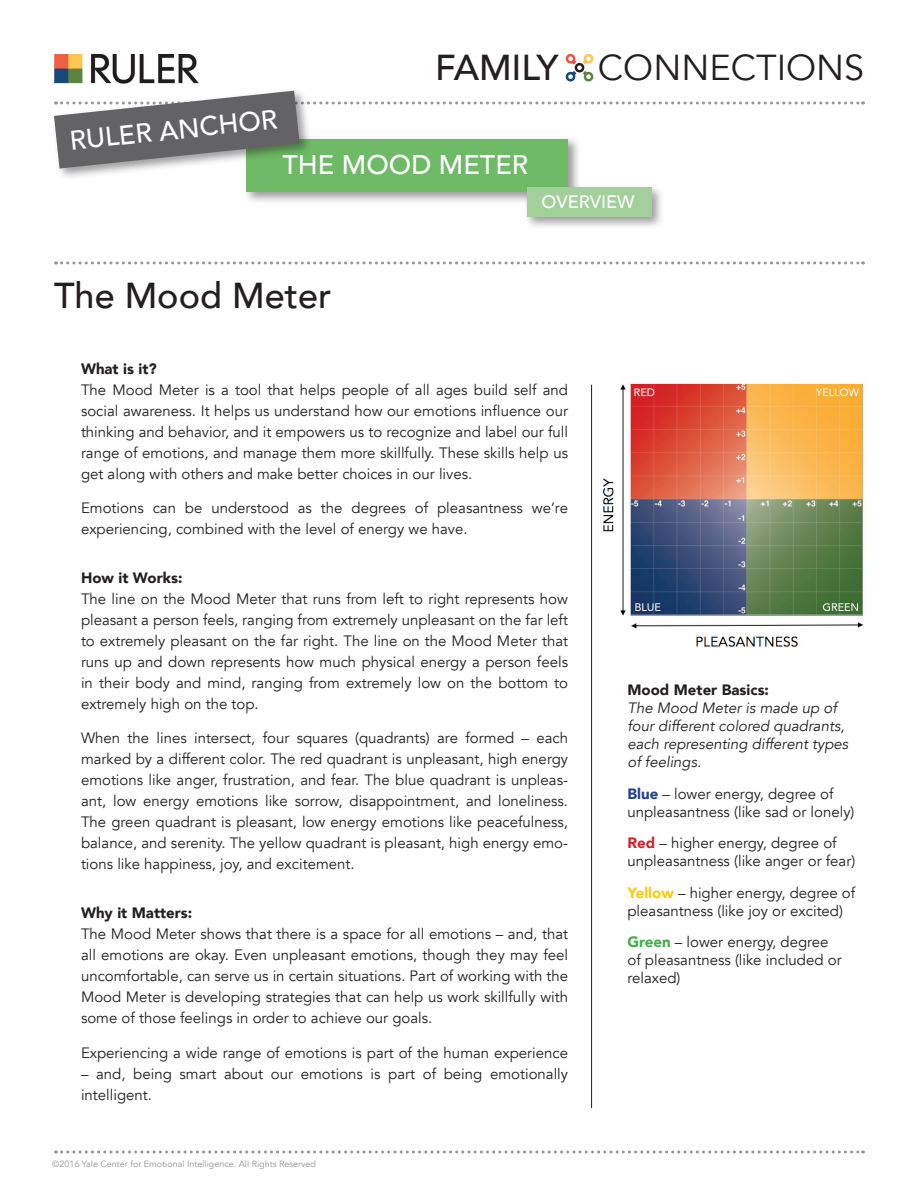
<style>
.page{position:relative;width:918px;height:1188px;background:#fff}
.page>*{position:absolute;margin:0;border:0;box-sizing:border-box;transform-origin:0 0}
.t1{font:36px "Avenir";color:#231f20}
.t2{font:500 36px "Avenir";color:#231f20}
.t3{font:500 27px "Avenir";color:#fff}
.t4{font:500 18px "Avenir";color:#fff}
.t5{font:15px/21px "Avenir";color:#231f20}
.t6{font:italic 15px/18px "Avenir";color:#231f20}
.t7{font:900 15px "Avenir";color:#231f20}
.t8{font:9px "Avenir";color:#939598}
.s1{font-weight:500}
.s2{font-weight:900;color:#253f8e}
.s3{font-weight:900;color:#d1232a}
.s4{font-weight:900;color:#feca0a}
.s5{font-weight:900;color:#40ae49}
</style>
<div class="page">
<hr style="left:591px;top:385px;width:1px;height:723px;background:#231f20">
<svg style="left:56px;top:1151px;width:807px;height:3px"></svg>
<svg style="left:56px;top:261px;width:807px;height:3px"></svg>
<img style="left:54px;top:54px;width:145px;height:30px">
<svg style="left:565px;top:53px;width:29px;height:29px"></svg>
<div style="left:573px;top:61px;width:13px;height:13px;border:5px solid #fff;border-radius:50%"></div>
<div style="left:576px;top:64px;width:7px;height:7px;background:#fff;border-radius:50%"></div>
<div style="left:575px;top:63px;width:9px;height:10px;border:3px solid #231f20;border-radius:50%"></div>
<div style="left:244px;top:135px;width:337px;height:69px;background:#231f20;opacity:.45"></div>
<div style="left:247px;top:139px;width:321px;height:52px;background:#6eba66"></div>
<div style="left:51px;top:88px;width:261px;height:93px;background:#231f20;opacity:.45"></div>
<svg style="left:54px;top:91px;width:809px;height:78px"></svg>
<div style="left:523px;top:184px;width:141px;height:46px;background:#231f20;opacity:.45"></div>
<div style="left:527px;top:188px;width:125px;height:29px;background:#a3cf9a"></div>
<img style="left:602px;top:383px;width:261px;height:264px">
<p class="t3" style="left:67px;top:117px;width:210px;rotate:-6deg">RULER ANCHOR</p>
<h1 class="t1" style="left:435px;top:47px;width:431px"><span class="s1">FAMILY</span> CONNECTIONS</h1>
<p class="t3" style="left:282px;top:141px;width:247px">THE MOOD METER</p>
<p class="t4" style="left:542px;top:186px;width:94px">OVERVIEW</p>
<h1 class="t2" style="left:54px;top:265px;width:279px">The Mood Meter</h1>
<p class="t7" style="left:81px;top:355px;width:77px">What is it?</p>
<p class="t5" style="left:81px;top:379px;width:489px">The Mood Meter is a tool that helps people of all ages build self and</p>
<p class="t5" style="left:81px;top:400px;width:489px">social awareness. It helps us understand how our emotions influence our</p>
<p class="t5" style="left:81px;top:421px;width:489px;text-align:justify">thinking and behavior, and it empowers us to recognize and label our full range of emotions, and manage them more skillfully. These skills help us get along with others and make better choices in our lives.</p>
<p class="t5" style="left:81px;top:498px;width:489px">Emotions can be understood as the degrees of pleasantness we’re experiencing, combined with the level of energy we have.</p>
<p class="t7" style="left:81px;top:565px;width:103px">How it Works:</p>
<p class="t5" style="left:81px;top:588px;width:489px;text-align:justify">The line on the Mood Meter that runs from left to right represents how pleasant a person feels, ranging from extremely unpleasant on the far left to extremely pleasant on the far right. The line on the Mood Meter that runs up and down represents how much physical energy a person feels in their body and mind, ranging from extremely low on the bottom to extremely high on the top.</p>
<p class="t5" style="left:81px;top:728px;width:489px;text-align:justify">When the lines intersect, four squares (quadrants) are formed – each marked by a different color. The red quadrant is unpleasant, high energy emotions like anger, frustration, and fear. The blue quadrant is unpleas&shy;ant, low energy emotions like sorrow, disappointment, and loneliness.<br>The green quadrant is pleasant, low energy emotions like peacefulness, balance, and serenity. The yellow quadrant is pleasant, high energy emo&shy;tions like happiness, joy, and excitement.</p>
<p class="t7" style="left:81px;top:900px;width:113px">Why it Matters:</p>
<p class="t5" style="left:81px;top:924px;width:489px;text-align:justify">The Mood Meter shows that there is a space for all emotions – and, that all emotions are okay. Even unpleasant emotions, though they may feel uncomfortable, can serve us in certain situations. Part of working with the Mood Meter is developing strategies that can help us work skillfully with some of those feelings in order to achieve our goals.</p>
<p class="t5" style="left:81px;top:1042px;width:489px">Experiencing a wide range of emotions is part of the human experience</p>
<p class="t5" style="left:81px;top:1063px;width:489px">– and, being smart about our emotions is part of being emotionally intelligent.</p>
<p class="t8" style="left:52px;top:1159px;width:265px">©2016 Yale Center for Emotional Intelligence. All Rights Reserved</p>
<p class="t7" style="left:627px;top:677px;width:143px">Mood Meter Basics:</p>
<p class="t6" style="left:627px;top:700px;width:222px">The Mood Meter is made up of four different colored quadrants, each representing different types of feelings.</p>
<p class="t5" style="left:627px;top:785px;width:228px;line-height:18px"><span class="s2">Blue</span> – lower energy, degree of unpleasantness (like sad or lonely)</p>
<p class="t5" style="left:627px;top:835px;width:229px;line-height:18px"><span class="s3">Red</span> – higher energy, degree of unpleasantness (like anger or fear)</p>
<p class="t5" style="left:627px;top:884px;width:229px;line-height:18px"><span class="s4">Yellow</span> – higher energy, degree of pleasantness (like joy or excited)</p>
<p class="t5" style="left:627px;top:934px;width:216px;line-height:18px"><span class="s5">Green</span> – lower energy, degree of pleasantness (like included or relaxed)</p>
</div>
